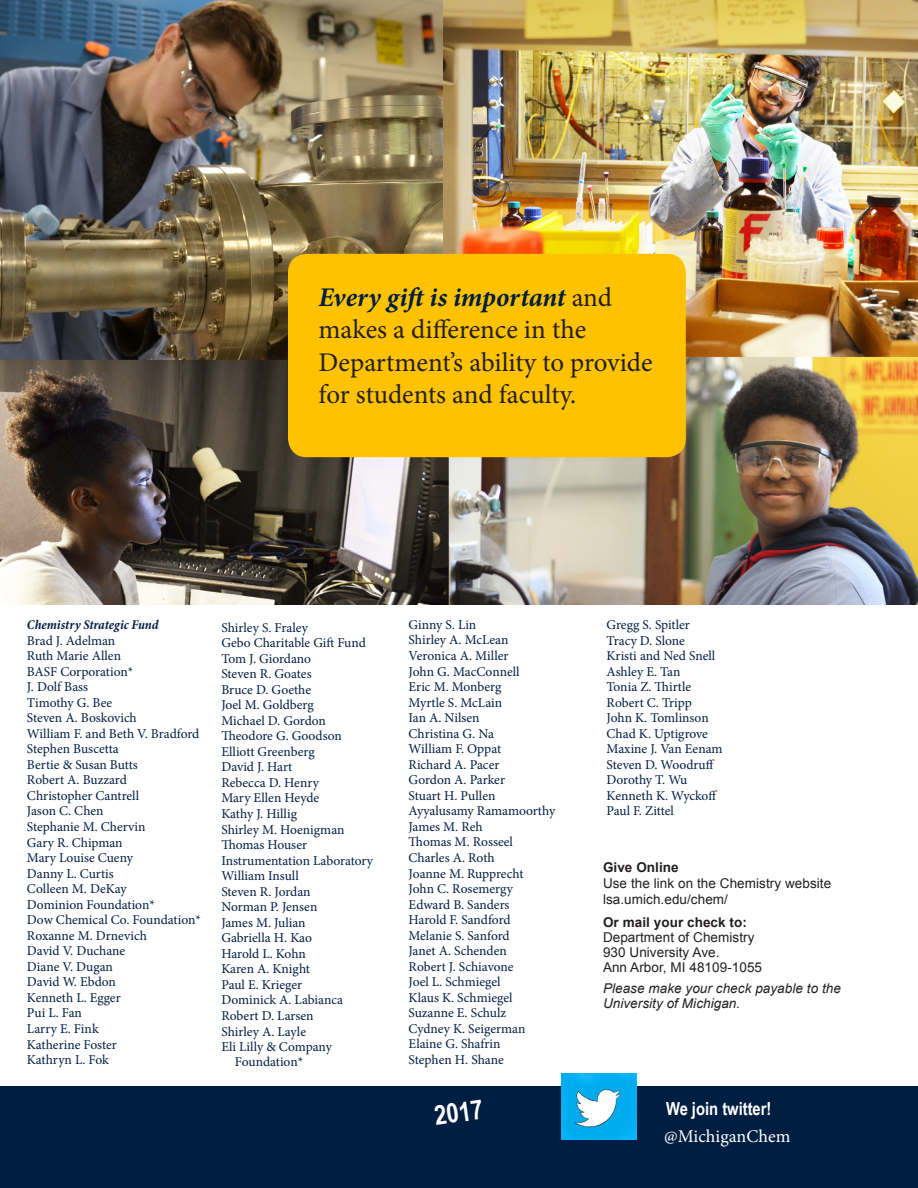
<style>
.page{position:relative;width:918px;height:1188px;background:#fff}
.page>*{position:absolute;margin:0;border:0;box-sizing:border-box;transform-origin:0 0}
.t1{font:27px/32.4px "Minion Pro";color:#231f20}
.t2{font:700 27px "Arial Narrow";color:#fff}
.t3{font:700 18px "Arial Narrow";color:#fff}
.t4{font:18px "Minion Pro";color:#fff}
.t5{font:13.5px/15.6px "Minion Pro";color:#001e41}
.t6{font:13.5px/15px "Arial";letter-spacing:.005em;color:#231f20}
.t7{font:italic 13.5px/15px "Arial";letter-spacing:.005em;color:#231f20}
.t8{font:700 13.5px "Arial";letter-spacing:.005em;color:#231f20}
.t9{font:italic 700 condensed 13.5px "Minion Pro";letter-spacing:-.005em;color:#001e41}
.s1{font-weight:700;font-style:italic;color:#001e41}
</style>
<div class="page">
<div style="left:0;top:1086px;width:918px;height:102px;background:#001e41"></div>
<img style="left:0;top:0;width:918px;height:605px">
<img style="left:562px;top:1074px;width:75px;height:65px">
<div style="left:289px;top:255px;width:396px;height:201px;background:#fec200;border-radius:18px"></div>
<div style="left:288px;top:254px;width:398px;height:203px;border:2px solid #fec200;border-radius:18px"></div>
<h1 class="t1" style="left:319px;top:281px;width:336px"><span class="s1">Every gift is important</span> and makes a difference in the<br>Department’s ability to provide for students and faculty.</h1>
<p class="t9" style="left:27px;top:615px;width:133px">Chemistry Strategic Fund</p>
<p class="t5" style="left:27px;top:632px;width:175px">Brad J. Adelman<br>Ruth Marie Allen<br>BASF Corporation*<br>J. Dolf Bass<br>Timothy G. Bee<br>Steven A. Boskovich<br>William F. and Beth V. Bradford<br>Stephen Buscetta<br>Bertie &amp; Susan Butts<br>Robert A. Buzzard<br>Christopher Cantrell<br>Jason C. Chen<br>Stephanie M. Chervin<br>Gary R. Chipman<br>Mary Louise Cueny<br>Danny L. Curtis<br>Colleen M. DeKay<br>Dominion Foundation*<br>Dow Chemical Co. Foundation*<br>Roxanne M. Drnevich<br>David V. Duchane<br>Diane V. Dugan<br>David W. Ebdon<br>Kenneth L. Egger<br>Pui L. Fan<br>Larry E. Fink<br>Katherine Foster<br>Kathryn L. Fok</p>
<p class="t5" style="left:221px;top:619px;width:88px">Shirley S. Fraley</p>
<p class="t5" style="left:221px;top:635px;width:146px">Gebo Charitable Gift Fund</p>
<p class="t5" style="left:221px;top:651px;width:91px">Tom J. Giordano</p>
<p class="t5" style="left:221px;top:666px;width:92px">Steven R. Goates</p>
<p class="t5" style="left:221px;top:682px;width:91px">Bruce D. Goethe</p>
<p class="t5" style="left:221px;top:697px;width:94px">Joel M. Goldberg</p>
<p class="t5" style="left:221px;top:713px;width:106px">Michael D. Gordon</p>
<p class="t5" style="left:221px;top:728px;width:122px">Theodore G. Goodson</p>
<p class="t5" style="left:221px;top:744px;width:95px">Elliott Greenberg</p>
<p class="t5" style="left:221px;top:759px;width:72px">David J. Hart</p>
<p class="t5" style="left:221px;top:775px;width:99px">Rebecca D. Henry</p>
<p class="t5" style="left:221px;top:790px;width:99px">Mary Ellen Heyde</p>
<p class="t5" style="left:221px;top:806px;width:77px">Kathy J. Hillig</p>
<p class="t5" style="left:221px;top:821px;width:125px">Shirley M. Hoenigman</p>
<p class="t5" style="left:221px;top:837px;width:87px">Thomas Houser</p>
<p class="t5" style="left:221px;top:853px;width:153px">Instrumentation Laboratory</p>
<p class="t5" style="left:221px;top:868px;width:79px">William Insull</p>
<p class="t5" style="left:221px;top:884px;width:91px">Steven R. Jordan</p>
<p class="t5" style="left:221px;top:899px;width:97px">Norman P. Jensen</p>
<p class="t5" style="left:221px;top:915px;width:86px">James M. Julian</p>
<p class="t5" style="left:221px;top:930px;width:92px">Gabriella H. Kao</p>
<p class="t5" style="left:221px;top:946px;width:86px">Harold L. Kohn</p>
<p class="t5" style="left:221px;top:961px;width:90px">Karen A. Knight</p>
<p class="t5" style="left:221px;top:977px;width:82px">Paul E. Krieger</p>
<p class="t5" style="left:221px;top:992px;width:123px">Dominick A. Labianca</p>
<p class="t5" style="left:221px;top:1008px;width:94px">Robert D. Larsen</p>
<p class="t5" style="left:221px;top:1023px;width:86px">Shirley A. Layle</p>
<p class="t5" style="left:221px;top:1039px;width:112px">Eli Lilly &amp; Company</p>
<p class="t5" style="left:235px;top:1054px;width:70px">Foundation*</p>
<p class="t5" style="left:409px;top:617px;width:148px">Ginny S. Lin<br>Shirley A. McLean<br>Veronica A. Miller<br>John G. MacConnell<br>Eric M. Monberg<br>Myrtle S. McLain<br>Ian A. Nilsen<br>Christina G. Na<br>William F. Oppat<br>Richard A. Pacer<br>Gordon A. Parker<br>Stuart H. Pullen<br>Ayyalusamy Ramamoorthy<br>James M. Reh<br>Thomas M. Rosseel<br>Charles A. Roth<br>Joanne M. Rupprecht<br>John C. Rosemergy<br>Edward B. Sanders<br>Harold F. Sandford<br>Melanie S. Sanford<br>Janet A. Schenden<br>Robert J. Schiavone<br>Joel L. Schmiegel<br>Klaus K. Schmiegel<br>Suzanne E. Schulz<br>Cydney K. Seigerman<br>Elaine G. Shafrin<br>Stephen H. Shane</p>
<h1 class="t2" style="left:432px;top:1095px;width:51px;rotate:-8deg">2017</h1>
<p class="t5" style="left:607px;top:617px;width:117px">Gregg S. Spitler<br>Tracy D. Slone<br>Kristi and Ned Snell<br>Ashley E. Tan<br>Tonia Z. Thirtle<br>Robert C. Tripp<br>John K. Tomlinson<br>Chad K. Uptigrove<br>Maxine J. Van Eenam<br>Steven D. Woodruff<br>Dorothy T. Wu<br>Kenneth K. Wyckoff<br>Paul F. Zittel</p>
<p class="t8" style="left:603px;top:858px;width:77px">Give Online</p>
<p class="t6" style="left:603px;top:876px;width:230px;line-height:16.2px">Use the link on the Chemistry website lsa.umich.edu/chem/</p>
<p class="t8" style="left:603px;top:913px;width:145px">Or mail your check to:</p>
<p class="t6" style="left:603px;top:930px;width:161px">Department of Chemistry<br>930 University Ave.<br>Ann Arbor, MI 48109-1055</p>
<p class="t7" style="left:603px;top:981px;width:240px">Please make your check payable to the<br>University of Michigan.</p>
<h2 class="t3" style="left:666px;top:1095px;width:107px">We join twitter!</h2>
<h2 class="t4" style="left:664px;top:1125px;width:128px">@MichiganChem</h2>
</div>
